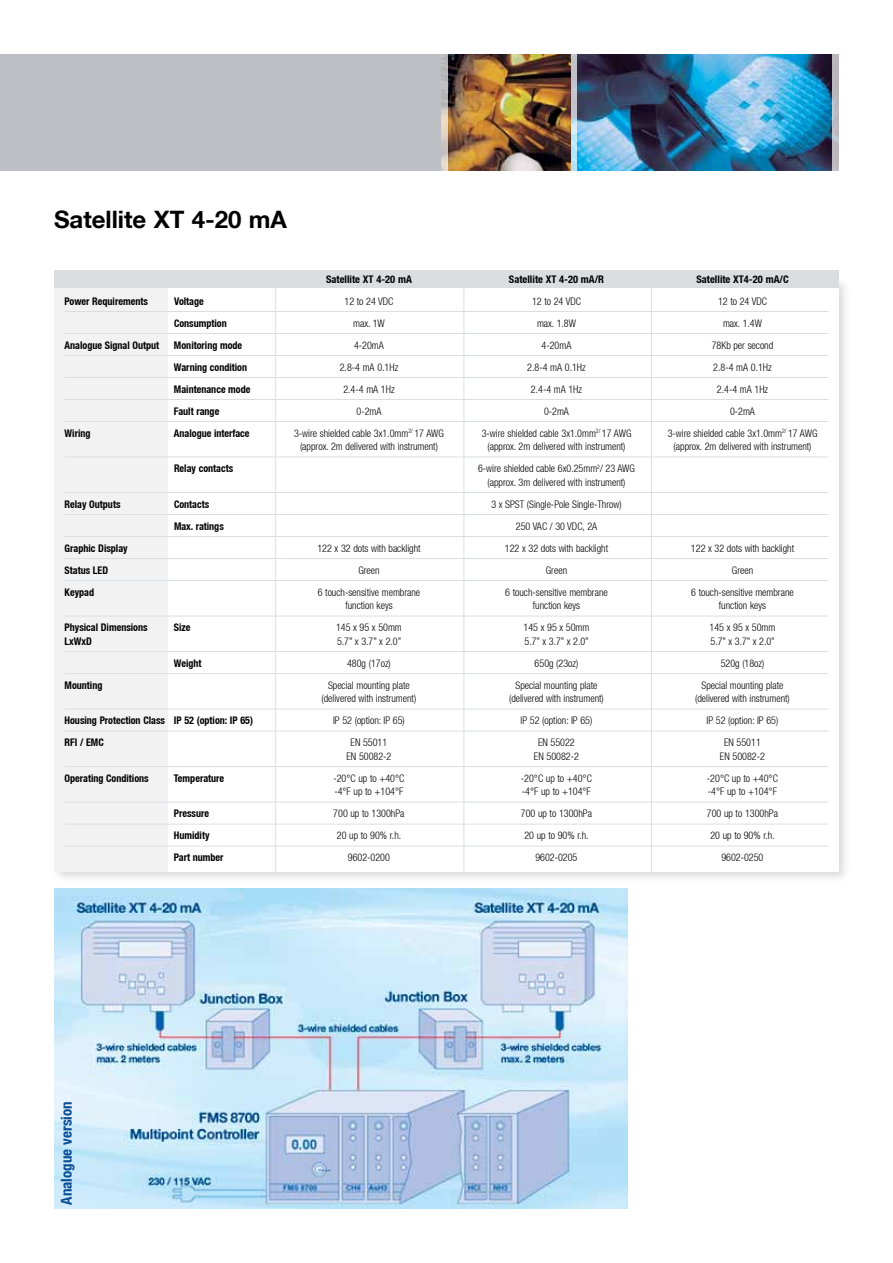
<style>
.page{position:relative;width:893px;height:1263px;background:#fff}
.page>*{position:absolute;margin:0;border:0;box-sizing:border-box;transform-origin:0 0}
.t1{font:700 24px "Helvetica Neue LT";color:#000}
.t2{font:700 condensed 15px "Helvetica Neue LT";color:#0a4d93}
.t3{font:300 condensed 10.5px/13.5px "Helvetica Neue LT";color:#000;text-align:center;scale:.96 1}
.t4{font:700 condensed 10.5px "Helvetica Neue LT";color:#000;scale:.96 1}
.t5{font:700 condensed 10.5px "Helvetica Neue LT";color:#000}
</style>
<div class="page">
<div style="left:0;top:54px;width:839px;height:116px;background:#bcc0c4"></div>
<img style="left:54px;top:889px;width:574px;height:320px">
<div style="left:51px;top:276px;width:801px;height:608px;background:#000;opacity:.15"></div>
<div style="left:55px;top:280px;width:784px;height:592px;background:#fff"></div>
<div style="left:55px;top:280px;width:113px;height:592px;background:#f2f2f3"></div>
<div style="left:54px;top:270px;width:785px;height:18px;background:#dbdee1"></div>
<hr style="left:65px;top:311px;width:763px;height:1px;background:#dbdee1">
<hr style="left:65px;top:333px;width:763px;height:1px;background:#dbdee1">
<hr style="left:65px;top:355px;width:763px;height:1px;background:#dbdee1">
<hr style="left:65px;top:377px;width:763px;height:1px;background:#dbdee1">
<hr style="left:65px;top:399px;width:763px;height:1px;background:#dbdee1">
<hr style="left:65px;top:421px;width:763px;height:1px;background:#dbdee1">
<hr style="left:65px;top:457px;width:763px;height:1px;background:#dbdee1">
<hr style="left:65px;top:492px;width:763px;height:1px;background:#dbdee1">
<hr style="left:65px;top:514px;width:763px;height:1px;background:#dbdee1">
<hr style="left:65px;top:536px;width:763px;height:1px;background:#dbdee1">
<hr style="left:65px;top:558px;width:763px;height:1px;background:#dbdee1">
<hr style="left:65px;top:580px;width:763px;height:1px;background:#dbdee1">
<hr style="left:65px;top:616px;width:763px;height:1px;background:#dbdee1">
<hr style="left:65px;top:651px;width:763px;height:1px;background:#dbdee1">
<hr style="left:65px;top:673px;width:763px;height:1px;background:#dbdee1">
<hr style="left:65px;top:709px;width:763px;height:1px;background:#dbdee1">
<hr style="left:65px;top:731px;width:763px;height:1px;background:#dbdee1">
<hr style="left:65px;top:766px;width:763px;height:1px;background:#dbdee1">
<hr style="left:65px;top:802px;width:763px;height:1px;background:#dbdee1">
<hr style="left:65px;top:824px;width:763px;height:1px;background:#dbdee1">
<hr style="left:65px;top:846px;width:763px;height:1px;background:#dbdee1">
<hr style="left:463px;top:280px;width:1px;height:592px;background:#dbdee1">
<hr style="left:651px;top:280px;width:1px;height:592px;background:#dbdee1">
<hr style="left:275px;top:280px;width:1px;height:592px;background:#dbdee1">
<img style="left:448px;top:54px;width:384px;height:116px">
<svg style="left:570px;top:54px;width:7px;height:117px"></svg>
<svg style="left:832px;top:54px;width:7px;height:117px"></svg>
<svg style="left:442px;top:54px;width:6px;height:117px"></svg>
<h1 class="t1" style="left:54px;top:204px;width:235px">Satellite XT 4-20 mA</h1>
<p class="t5" style="left:326px;top:273px;width:87px">Satellite XT 4-20 mA</p>
<p class="t5" style="left:509px;top:273px;width:97px">Satellite XT 4-20 mA/R</p>
<p class="t5" style="left:696px;top:273px;width:94px">Satellite XT4-20 mA/C</p>
<p class="t4" style="left:65px;top:295px;width:88px">Power Requirements</p>
<p class="t4" style="left:174px;top:295px;width:33px">Voltage</p>
<p class="t3" style="left:345px;top:294px;width:53px">12 to 24 VDC</p>
<p class="t3" style="left:532px;top:294px;width:53px">12 to 24 VDC</p>
<p class="t3" style="left:718px;top:294px;width:53px">12 to 24 VDC</p>
<p class="t4" style="left:174px;top:317px;width:56px">Consumption</p>
<p class="t3" style="left:353px;top:316px;width:35px">max. 1W</p>
<p class="t3" style="left:537px;top:316px;width:42px">max. 1.8W</p>
<p class="t3" style="left:723px;top:316px;width:42px">max. 1.4W</p>
<p class="t4" style="left:65px;top:339px;width:100px">Analogue Signal Output</p>
<p class="t4" style="left:174px;top:339px;width:73px">Monitoring mode</p>
<p class="t3" style="left:354px;top:338px;width:33px">4-20mA</p>
<p class="t3" style="left:542px;top:338px;width:33px">4-20mA</p>
<p class="t3" style="left:712px;top:338px;width:66px">78Kb per second</p>
<p class="t4" style="left:174px;top:361px;width:78px">Warning condition</p>
<p class="t3" style="left:340px;top:360px;width:62px">2.8-4 mA 0.1Hz</p>
<p class="t3" style="left:527px;top:360px;width:62px">2.8-4 mA 0.1Hz</p>
<p class="t3" style="left:713px;top:360px;width:62px">2.8-4 mA 0.1Hz</p>
<p class="t4" style="left:174px;top:383px;width:81px">Maintenance mode</p>
<p class="t3" style="left:343px;top:382px;width:55px">2.4-4 mA 1Hz</p>
<p class="t3" style="left:531px;top:382px;width:55px">2.4-4 mA 1Hz</p>
<p class="t3" style="left:717px;top:382px;width:55px">2.4-4 mA 1Hz</p>
<p class="t4" style="left:174px;top:405px;width:49px">Fault range</p>
<p class="t3" style="left:356px;top:404px;width:28px">0-2mA</p>
<p class="t3" style="left:544px;top:404px;width:28px">0-2mA</p>
<p class="t3" style="left:730px;top:404px;width:28px">0-2mA</p>
<p class="t4" style="left:65px;top:427px;width:29px">Wiring</p>
<p class="t4" style="left:174px;top:427px;width:80px">Analogue interface</p>
<p class="t3" style="left:294px;top:426px;width:158px">3-wire shielded cable 3x1.0mm<sup>2/</sup> 17 AWG</p>
<p class="t3" style="left:482px;top:426px;width:157px">3-wire shielded cable 3x1.0mm<sup>2/</sup> 17 AWG</p>
<p class="t3" style="left:668px;top:426px;width:157px">3-wire shielded cable 3x1.0mm<sup>2/</sup> 17 AWG</p>
<p class="t3" style="left:300px;top:440px;width:145px">(approx. 2m delivered with instrument)</p>
<p class="t3" style="left:488px;top:440px;width:145px">(approx. 2m delivered with instrument)</p>
<p class="t3" style="left:674px;top:440px;width:145px">(approx. 2m delivered with instrument)</p>
<p class="t4" style="left:174px;top:462px;width:63px">Relay contacts</p>
<p class="t3" style="left:478px;top:462px;width:165px">6-wire shielded cable 6x0.25mm<sup>2</sup>/ 23 AWG (approx. 3m delivered with instrument)</p>
<p class="t4" style="left:65px;top:498px;width:60px">Relay Outputs</p>
<p class="t4" style="left:174px;top:498px;width:38px">Contacts</p>
<p class="t3" style="left:491px;top:497px;width:137px">3 x SPST (Single-Pole Single-Throw)</p>
<p class="t4" style="left:174px;top:520px;width:53px">Max. ratings</p>
<p class="t3" style="left:516px;top:519px;width:86px">250 VAC / 30 VDC, 2A</p>
<p class="t4" style="left:65px;top:542px;width:67px">Graphic Display</p>
<p class="t3" style="left:317px;top:541px;width:109px">122 x 32 dots with backlight</p>
<p class="t3" style="left:505px;top:541px;width:109px">122 x 32 dots with backlight</p>
<p class="t3" style="left:691px;top:541px;width:109px">122 x 32 dots with backlight</p>
<p class="t4" style="left:65px;top:564px;width:47px">Status LED</p>
<p class="t3" style="left:358px;top:563px;width:24px">Green</p>
<p class="t3" style="left:546px;top:563px;width:24px">Green</p>
<p class="t3" style="left:732px;top:563px;width:24px">Green</p>
<p class="t4" style="left:65px;top:586px;width:32px">Keypad</p>
<p class="t3" style="left:318px;top:585px;width:108px">6 touch-sensitive membrane</p>
<p class="t3" style="left:505px;top:585px;width:108px">6 touch-sensitive membrane</p>
<p class="t3" style="left:691px;top:585px;width:108px">6 touch-sensitive membrane</p>
<p class="t3" style="left:345px;top:599px;width:51px">function keys</p>
<p class="t3" style="left:533px;top:599px;width:51px">function keys</p>
<p class="t3" style="left:719px;top:599px;width:51px">function keys</p>
<p class="t4" style="left:65px;top:621px;width:88px">Physical Dimensions</p>
<p class="t4" style="left:174px;top:621px;width:19px">Size</p>
<p class="t3" style="left:336px;top:621px;width:70px">145 x 95 x 50mm</p>
<p class="t3" style="left:524px;top:621px;width:70px">145 x 95 x 50mm</p>
<p class="t3" style="left:710px;top:621px;width:70px">145 x 95 x 50mm</p>
<p class="t4" style="left:65px;top:635px;width:30px">LxWxD</p>
<p class="t3" style="left:337px;top:634px;width:68px">5.7” x 3.7” x 2.0”</p>
<p class="t3" style="left:524px;top:634px;width:68px">5.7” x 3.7” x 2.0”</p>
<p class="t3" style="left:710px;top:634px;width:68px">5.7” x 3.7” x 2.0”</p>
<p class="t4" style="left:174px;top:657px;width:30px">Weight</p>
<p class="t3" style="left:347px;top:656px;width:47px">480g (17oz)</p>
<p class="t3" style="left:535px;top:656px;width:47px">650g (23oz)</p>
<p class="t3" style="left:721px;top:656px;width:47px">520g (18oz)</p>
<p class="t4" style="left:65px;top:679px;width:41px">Mounting</p>
<p class="t3" style="left:328px;top:678px;width:87px">Special mounting plate</p>
<p class="t3" style="left:516px;top:678px;width:87px">Special mounting plate</p>
<p class="t3" style="left:702px;top:678px;width:87px">Special mounting plate</p>
<p class="t3" style="left:322px;top:692px;width:100px">(delivered with instrument)</p>
<p class="t3" style="left:509px;top:692px;width:100px">(delivered with instrument)</p>
<p class="t3" style="left:695px;top:692px;width:100px">(delivered with instrument)</p>
<p class="t4" style="left:65px;top:714px;width:198px">Housing Protection Class IP 52 (option: IP 65)</p>
<p class="t3" style="left:333px;top:714px;width:76px">IP 52 (option: IP 65)</p>
<p class="t3" style="left:521px;top:714px;width:76px">IP 52 (option: IP 65)</p>
<p class="t3" style="left:707px;top:714px;width:76px">IP 52 (option: IP 65)</p>
<p class="t4" style="left:65px;top:736px;width:42px">RFI / EMC</p>
<p class="t3" style="left:351px;top:736px;width:40px">EN 55011</p>
<p class="t3" style="left:538px;top:736px;width:40px">EN 55022</p>
<p class="t3" style="left:724px;top:736px;width:40px">EN 55011</p>
<p class="t3" style="left:346px;top:749px;width:48px">EN 50082-2</p>
<p class="t3" style="left:534px;top:749px;width:48px">EN 50082-2</p>
<p class="t3" style="left:720px;top:749px;width:48px">EN 50082-2</p>
<p class="t4" style="left:65px;top:772px;width:89px">Operating Conditions</p>
<p class="t4" style="left:174px;top:772px;width:54px">Temperature</p>
<p class="t3" style="left:333px;top:771px;width:75px">-20°C up to +40°C</p>
<p class="t3" style="left:521px;top:771px;width:75px">-20°C up to +40°C</p>
<p class="t3" style="left:707px;top:771px;width:75px">-20°C up to +40°C</p>
<p class="t3" style="left:334px;top:785px;width:73px">-4°F up to +104°F</p>
<p class="t3" style="left:522px;top:785px;width:73px">-4°F up to +104°F</p>
<p class="t3" style="left:708px;top:785px;width:73px">-4°F up to +104°F</p>
<p class="t4" style="left:174px;top:807px;width:38px">Pressure</p>
<p class="t3" style="left:333px;top:807px;width:76px">700 up to 1300hPa</p>
<p class="t3" style="left:521px;top:807px;width:76px">700 up to 1300hPa</p>
<p class="t3" style="left:707px;top:807px;width:76px">700 up to 1300hPa</p>
<p class="t4" style="left:174px;top:829px;width:39px">Humidity</p>
<p class="t3" style="left:337px;top:829px;width:69px">20 up to 90% r.h.</p>
<p class="t3" style="left:524px;top:829px;width:69px">20 up to 90% r.h.</p>
<p class="t3" style="left:710px;top:829px;width:69px">20 up to 90% r.h.</p>
<p class="t4" style="left:174px;top:851px;width:53px">Part number</p>
<p class="t3" style="left:348px;top:851px;width:45px">9602-0200</p>
<p class="t3" style="left:535px;top:851px;width:45px">9602-0205</p>
<p class="t3" style="left:721px;top:851px;width:45px">9602-0250</p>
<h2 class="t2" style="left:57px;top:1205px;width:105px;rotate:-90deg">Analogue version</h2>
</div>
